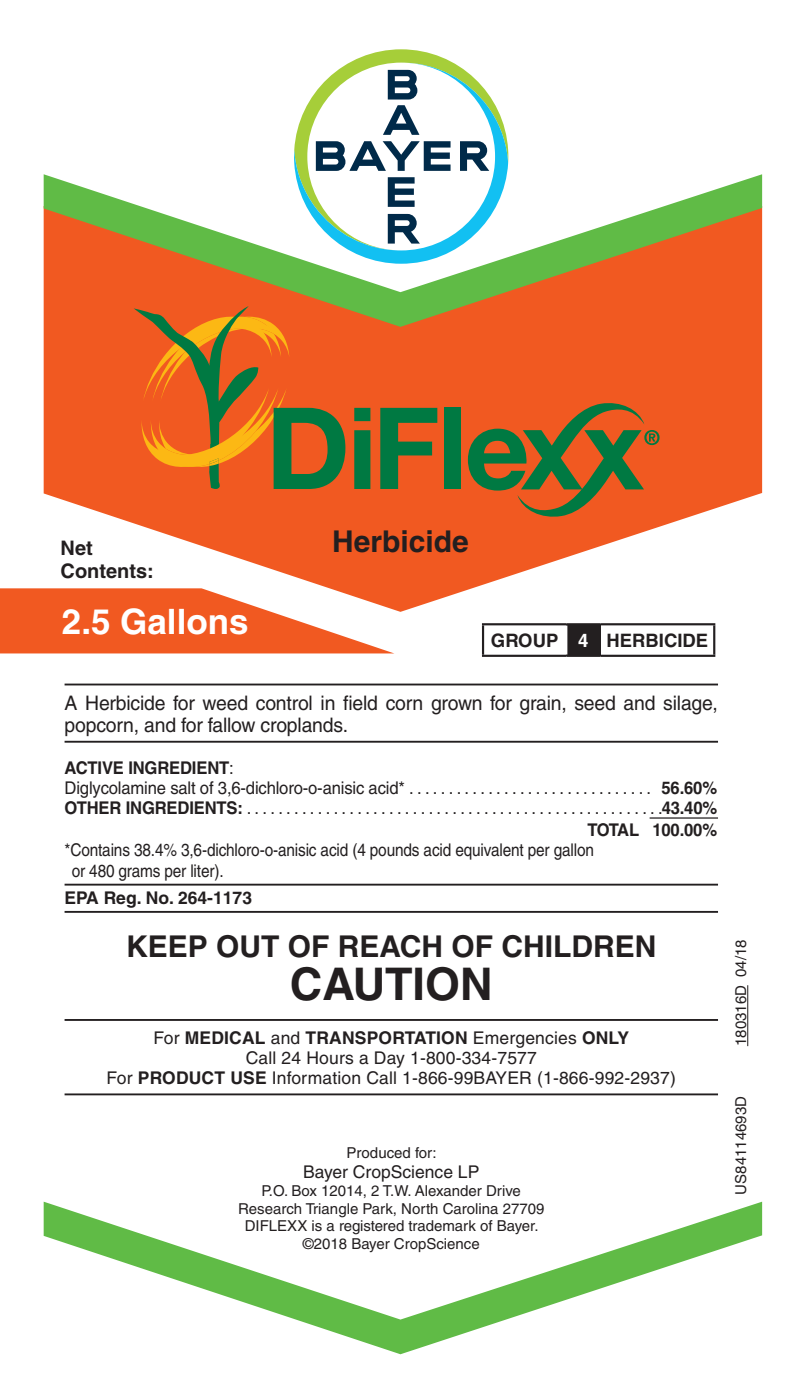
<style>
.page{position:relative;width:812px;height:1393px;background:#fff}
.page>*{position:absolute;margin:0;border:0;box-sizing:border-box;transform-origin:0 0}
.t1{font:700 45px "Helvetica";color:#231f20}
.t2{font:700 35px "Helvetica";color:#fff}
.t3{font:700 30px "Helvetica";color:#231f20}
.t4{font:20px/22.5px "Helvetica";letter-spacing:-.01em;color:#231f20}
.t5{font:700 20px/22.5px "Helvetica";color:#231f20}
.t6{font:700 18.5px "Helvetica";color:#231f20}
.t7{font:17.5px/20px "Helvetica";letter-spacing:-.01em;color:#231f20;scale:.95 1}
.t8{font:17.5px/20px "Helvetica";letter-spacing:.01em;color:#231f20;text-align:center}
.t9{font:17.5px/20px "Helvetica";letter-spacing:-.01em;color:#231f20;scale:.88 1}
.t10{font:700 17.5px "Helvetica";color:#231f20}
.t11{font:17.5px "Helvetica";letter-spacing:-.01em;color:#231f20}
.t12{font:700 17.5px "Helvetica";color:#231f20;scale:.95 1}
.t13{font:15px/17.5px "Helvetica";color:#231f20;text-align:center}
.s1{color:#fff}
.s2{font-weight:700}
</style>
<div class="page">
<svg style="left:44px;top:1201px;width:718px;height:152px"></svg>
<svg style="left:44px;top:327px;width:718px;height:284px;fill:#f15921"></svg>
<svg style="left:0;top:588px;width:394px;height:65px"></svg>
<svg style="left:44px;top:174px;width:718px;height:153px"></svg>
<svg style="left:294px;top:49px;width:214px;height:215px"></svg>
<svg style="left:484px;top:625px;width:229px;height:29px"></svg>
<hr style="left:565px;top:625px;width:2px;height:29px;background:#fff">
<hr style="left:482px;top:623px;width:84px;height:2px;background:#231f20">
<hr style="left:482px;top:625px;width:2px;height:29px;background:#231f20">
<hr style="left:566px;top:623px;width:34px;height:2px;background:#231f20">
<hr style="left:600px;top:623px;width:115px;height:2px;background:#231f20">
<hr style="left:713px;top:625px;width:2px;height:29px;background:#231f20">
<hr style="left:482px;top:654px;width:84px;height:2px;background:#231f20">
<hr style="left:566px;top:654px;width:34px;height:2px;background:#231f20">
<hr style="left:600px;top:654px;width:115px;height:2px;background:#231f20">
<svg style="left:354px;top:408px;width:16px;height:81px"></svg>
<svg style="left:134px;top:306px;width:211px;height:185px;background:#c76825"></svg>
<svg style="left:380px;top:408px;width:57px;height:81px;background:#6e6a32"></svg>
<div style="left:444px;top:408px;width:16px;height:81px;background:#007942"></div>
<svg style="left:468px;top:400px;width:191px;height:119px;background:#a1632b"></svg>
<hr style="left:747px;top:985px;width:1px;height:61px;background:#231f20">
<hr style="left:650px;top:817px;width:68px;height:1px;background:#231f20">
<hr style="left:65px;top:683px;width:653px;height:2px;background:#231f20">
<hr style="left:65px;top:740px;width:653px;height:2px;background:#231f20">
<hr style="left:65px;top:883px;width:653px;height:2px;background:#231f20">
<hr style="left:65px;top:910px;width:653px;height:2px;background:#231f20">
<hr style="left:65px;top:1018px;width:653px;height:2px;background:#231f20">
<hr style="left:65px;top:1093px;width:653px;height:2px;background:#231f20">
<p class="t5" style="left:61px;top:536px;width:95px">Net<br>Contents:</p>
<h2 class="t2" style="left:62px;top:600px;width:188px">2.5 Gallons</h2>
<h3 class="t3" style="left:332px;top:523px;width:138px">Herbicide</h3>
<p class="t6" style="left:491px;top:629px;width:219px">GROUP <span class="s1">4</span> HERBICIDE</p>
<p class="t4" style="left:65px;top:691px;width:655px">A Herbicide for weed control in field corn grown for grain, seed and silage, popcorn, and for fallow croplands.</p>
<p class="t7" style="left:65px;top:757px;width:688px"><span class="s2">ACTIVE INGREDIENT</span>:<br>Diglycolamine salt of 3,6-dichloro-o-anisic acid* . . . . . . . . . . . . . . . . . . . . . . . . . . . . . . . <span class="s2">56.60%<br>OTHER INGREDIENTS:</span> . . . . . . . . . . . . . . . . . . . . . . . . . . . . . . . . . . . . . . . . . . . . . . . . . . . . .<span class="s2">43.40%</span></p>
<p class="t12" style="left:587px;top:819px;width:138px">TOTAL 100.00%</p>
<p class="t9" style="left:72px;top:840px;width:595px;text-indent:-7px">*Contains 38.4% 3,6-dichloro-o-anisic acid (4 pounds acid equivalent per gallon or 480 grams per liter).</p>
<p class="t10" style="left:65px;top:886px;width:189px">EPA Reg. No. 264-1173</p>
<h3 class="t3" style="left:126px;top:928px;width:532px">KEEP OUT OF REACH OF CHILDREN</h3>
<h1 class="t1" style="left:290px;top:956px;width:204px">CAUTION</h1>
<p class="t8" style="left:107px;top:1027px;width:571px">For <span class="s2">MEDICAL</span> and <span class="s2">TRANSPORTATION</span> Emergencies <span class="s2">ONLY<br></span>Call 24 Hours a Day 1-800-334-7577<br>For <span class="s2">PRODUCT USE</span> Information Call 1-866-99BAYER (1-866-992-2937)</p>
<p class="t13" style="left:347px;top:1144px;width:92px">Produced for:</p>
<p class="t11" style="left:303px;top:1161px;width:178px">Bayer CropScience LP</p>
<p class="t13" style="left:238px;top:1181px;width:308px">P.O. Box 12014, 2 T.W. Alexander Drive Research Triangle Park, North Carolina 27709<br>DIFLEXX is a registered trademark of Bayer. ©2018 Bayer CropScience</p>
<p class="t13" style="left:732px;top:1046px;width:108px;rotate:-90deg">180316D 04/18</p>
<p class="t13" style="left:732px;top:1194px;width:100px;rotate:-90deg">US84114693D</p>
</div>
